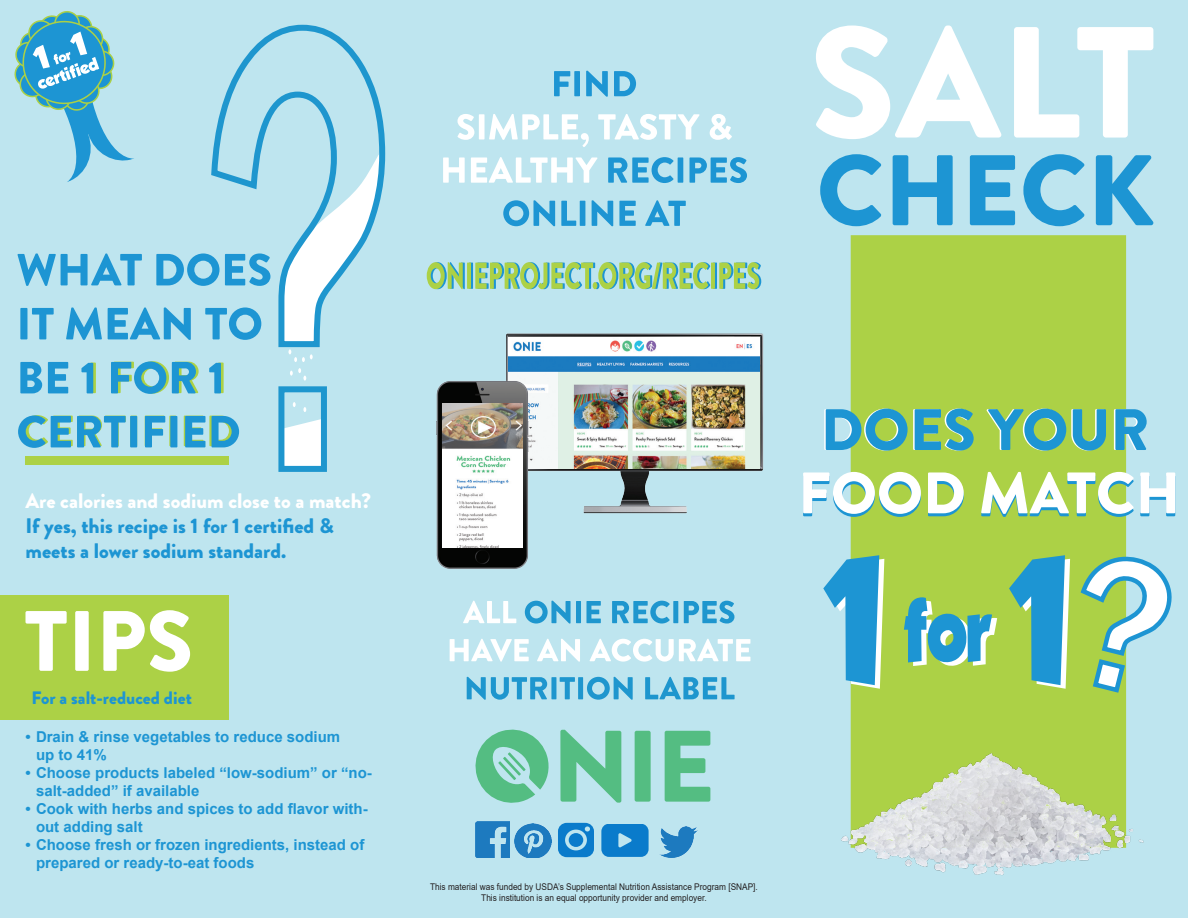
<style>
.page{position:relative;width:1188px;height:918px;background:#bee5ef}
.page>*{position:absolute;margin:0;border:0;box-sizing:border-box;transform-origin:0 0}
.t1{font:900 21px/25.2px "Brandon Grotesque";color:#1d95d3}
.t2{font:900 21px "Brandon Grotesque";color:#fff}
.t3{font:900 18px "Brandon Grotesque";color:#1d95d3}
.t4{font:700 15px/18px "Arial";color:#1d95d3}
.t5{font:9.15px "Arial";color:#231f20;scale:.9 1}
</style>
<div class="page">
<div style="left:851px;top:235px;width:275px;height:470px;background:#acd146"></div>
<img style="left:506px;top:333px;width:258px;height:181px">
<img style="left:508px;top:337px;width:252px;height:131px">
<img style="left:436px;top:372px;width:108px;height:197px">
<img style="left:442px;top:404px;width:81px;height:143px">
<img style="left:476px;top:822px;width:33px;height:36px">
<img style="left:514px;top:823px;width:38px;height:35px">
<svg style="left:601px;top:824px;width:48px;height:33px;background:#2088cf"></svg>
<svg style="left:558px;top:823px;width:36px;height:34px"></svg>
<img style="left:659px;top:826px;width:38px;height:32px">
<svg style="left:1078px;top:552px;width:94px;height:143px"></svg>
<svg style="left:208px;top:24px;width:178px;height:448px"></svg>
<svg style="left:18px;top:415px;width:221px;height:33px"></svg>
<svg style="left:20px;top:361px;width:204px;height:33px"></svg>
<svg style="left:20px;top:307px;width:241px;height:33px"></svg>
<svg style="left:17px;top:253px;width:253px;height:33px"></svg>
<svg style="left:503px;top:200px;width:183px;height:26px"></svg>
<svg style="left:608px;top:157px;width:139px;height:26px"></svg>
<svg style="left:443px;top:157px;width:155px;height:26px"></svg>
<svg style="left:457px;top:114px;width:275px;height:33px"></svg>
<svg style="left:554px;top:71px;width:82px;height:26px"></svg>
<svg style="left:14px;top:11px;width:120px;height:171px"></svg>
<div style="left:0;top:596px;width:229px;height:124px;background:#acd146"></div>
<svg style="left:823px;top:555px;width:247px;height:134px;background:#7fc094"></svg>
<svg style="left:803px;top:472px;width:372px;height:45px;background:#c6e2b5"></svg>
<svg style="left:816px;top:26px;width:337px;height:113px"></svg>
<svg style="left:820px;top:154px;width:334px;height:72px"></svg>
<img style="left:841px;top:705px;width:303px;height:170px">
<svg style="left:824px;top:409px;width:323px;height:42px;background:#6bb79d"></svg>
<svg style="left:427px;top:262px;width:334px;height:27px"></svg>
<svg style="left:560px;top:730px;width:61px;height:73px"></svg>
<div style="left:635px;top:731px;width:16px;height:71px;background:#54bd82;border-radius:2px"></div>
<svg style="left:665px;top:731px;width:45px;height:71px"></svg>
<svg style="left:476px;top:730px;width:73px;height:73px"></svg>
<div style="left:26px;top:457px;width:203px;height:8px;background:#acd146"></div>
<svg style="left:25px;top:610px;width:165px;height:62px"></svg>
<svg style="left:467px;top:677px;width:268px;height:23px"></svg>
<svg style="left:450px;top:639px;width:300px;height:23px"></svg>
<svg style="left:525px;top:601px;width:209px;height:23px"></svg>
<svg style="left:463px;top:601px;width:53px;height:22px"></svg>
<p class="t2" style="left:26px;top:485px;width:347px">Are calories and sodium close to a match?</p>
<p class="t1" style="left:26px;top:513px;width:310px">If yes, this recipe is 1 for 1 certified &amp; meets a lower sodium standard.</p>
<p class="t3" style="left:32px;top:685px;width:162px">For a salt-reduced diet</p>
<p class="t4" style="left:36px;top:728px;width:306px;text-indent:-10px">• Drain &amp; rinse vegetables to reduce sodium up to 41%</p>
<p class="t4" style="left:36px;top:764px;width:337px;text-indent:-10px">• Choose products labeled “low-sodium” or “no&shy;salt-added” if available</p>
<p class="t4" style="left:36px;top:800px;width:333px;text-indent:-10px">• Cook with herbs and spices to add flavor with&shy;out adding salt</p>
<p class="t4" style="left:36px;top:836px;width:330px;text-indent:-10px">• Choose fresh or frozen ingredients, instead of prepared or ready-to-eat foods</p>
<p class="t5" style="left:430px;top:880px;width:366px">This material was funded by USDA’s Supplemental Nutrition Assistance Program [SNAP].</p>
<p class="t5" style="left:481px;top:891px;width:252px">This institution is an equal opportunity provider and employer.</p>
</div>
